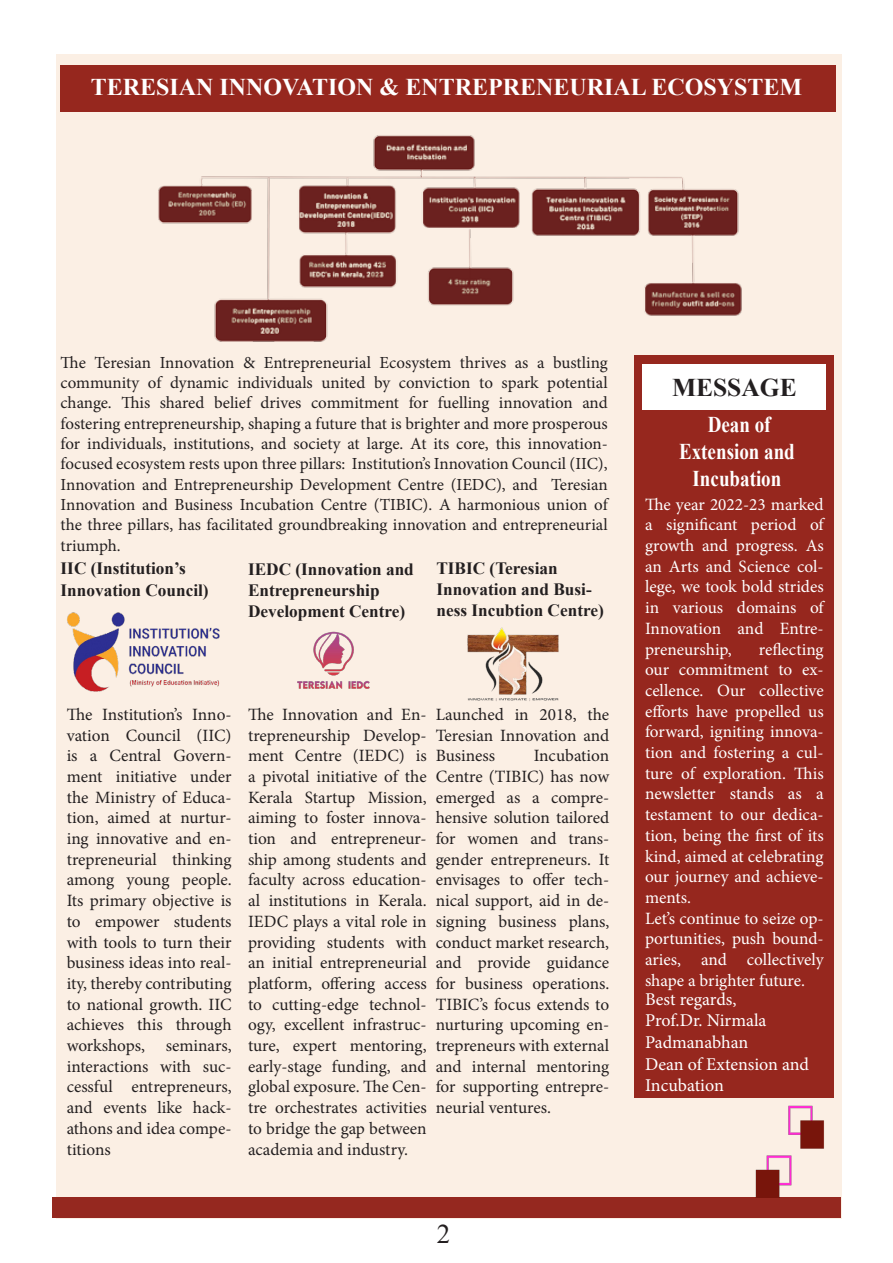
<style>
.page{position:relative;width:893px;height:1263px;background:#fff}
.page>*{position:absolute;margin:0;border:0;box-sizing:border-box;transform-origin:0 0}
.t1{font:27px "Times New Roman";color:#231f20}
.t2{font:700 25.5px "Times New Roman";color:#231f20}
.t3{font:700 24px "Times New Roman";color:#fff}
.t4{font:700 22.5px "Times New Roman";color:#fff;scale:.85 1}
.t5{font:18px/21.6px "Minion Pro";letter-spacing:-.005em;color:#fff}
.t6{font:17.25px/20.7px "Minion Pro";color:#231f20;text-align:justify}
.t7{font:17.25px/20.7px "Minion Pro";letter-spacing:-.005em;color:#fff;text-align:justify}
.t8{font:700 17.25px/20.7px "Times New Roman";color:#231f20}
.t9{font:16.95px/20.4px "Minion Pro";color:#231f20;text-align:justify}
</style>
<div class="page">
<div style="left:56px;top:54px;width:786px;height:1165px;background:#fbefe4"></div>
<div style="left:635px;top:355px;width:199px;height:743px;background:#96271e"></div>
<img style="left:297px;top:631px;width:73px;height:58px">
<img style="left:467px;top:627px;width:92px;height:74px">
<div style="left:53px;top:1197px;width:788px;height:21px;background:#95281f"></div>
<img style="left:755px;top:1105px;width:69px;height:92px">
<img style="left:67px;top:612px;width:153px;height:80px">
<div style="left:61px;top:66px;width:775px;height:46px;background:#96271e"></div>
<div style="left:642px;top:364px;width:184px;height:46px;background:#fff"></div>
<img style="left:158px;top:135px;width:584px;height:206px">
<p class="t3" style="left:91px;top:69px;width:713px">TERESIAN INNOVATION &amp; ENTREPRENEURIAL ECOSYSTEM</p>
<p class="t9" style="left:61px;top:352px;width:549px">The Teresian Innovation &amp; Entrepreneurial Ecosystem thrives as a bustling community of dynamic individuals united by conviction to spark potential change. This shared belief drives commitment for fuelling innovation and fostering entrepreneurship, shaping a future that is brighter and more prosperous for individuals, institutions, and society at large. At its core, this innovation&shy;focused ecosystem rests upon three pillars: Institution’s Innovation Council (IIC), Innovation and Entrepreneurship Development Centre (IEDC), and Teresian Innovation and Business Incubation Centre (TIBIC). A harmonious union of the three pillars, has facilitated groundbreaking innovation and entrepreneurial triumph.</p>
<p class="t8" style="left:61px;top:557px;width:127px">IIC (Institution’s</p>
<p class="t8" style="left:61px;top:579px;width:150px">Innovation Council)</p>
<p class="t8" style="left:248px;top:558px;width:167px">IEDC (Innovation and<br>Entrepreneurship</p>
<p class="t8" style="left:248px;top:601px;width:159px">Development Centre)</p>
<p class="t8" style="left:436px;top:557px;width:123px">TIBIC (Teresian</p>
<p class="t8" style="left:436px;top:578px;width:169px;line-height:21.6px">Innovation and Busi&shy;ness Incubtion Centre)</p>
<p class="t6" style="left:67px;top:704px;width:166px">The Institution’s Inno&shy;vation Council (IIC) is a Central Govern&shy;ment initiative under the Ministry of Educa&shy;tion, aimed at nurtur&shy;ing innovative and en&shy;trepreneurial thinking among young people.<br>Its primary objective is to empower students with tools to turn their business ideas into real&shy;ity, thereby contributing to national growth. IIC achieves this through workshops, seminars, interactions with suc&shy;cessful entrepreneurs, and events like hack&shy;athons and idea compe&shy;titions</p>
<p class="t6" style="left:248px;top:704px;width:180px">The Innovation and En&shy;trepreneurship Develop&shy;ment Centre (IEDC) is a pivotal initiative of the Kerala Startup Mission, aiming to foster innova&shy;tion and entrepreneur&shy;ship among students and faculty across education&shy;al institutions in Kerala.<br>IEDC plays a vital role in providing students with an initial entrepreneurial platform, offering access to cutting-edge technol&shy;ogy, excellent infrastruc&shy;ture, expert mentoring, early-stage funding, and global exposure. The Cen&shy;tre orchestrates activities to bridge the gap between academia and industry.</p>
<p class="t6" style="left:436px;top:704px;width:175px">Launched in 2018, the Teresian Innovation and Business</p>
<p class="t6" style="left:436px;top:745px;width:175px;text-indent:98px">Incubation Centre (TIBIC) has now emerged as a compre&shy;hensive solution tailored for women and trans&shy;gender entrepreneurs. It envisages to offer tech&shy;nical support, aid in de&shy;signing business plans, conduct market research, and provide guidance for business operations.<br>TIBIC’s focus extends to nurturing upcoming en&shy;trepreneurs with external and internal mentoring for supporting entrepre&shy;neurial ventures.</p>
<p class="t1" style="left:437px;top:1214px;width:15px">2</p>
<p class="t2" style="left:672px;top:369px;width:126px">MESSAGE</p>
<p class="t4" style="left:708px;top:408px;width:75px">Dean of</p>
<p class="t4" style="left:679px;top:435px;width:138px">Extension and</p>
<p class="t4" style="left:693px;top:462px;width:106px">Incubation</p>
<p class="t7" style="left:645px;top:494px;width:180px">The year 2022-23 marked a significant period of growth and progress. As an Arts and Science col&shy;lege, we took bold strides in various domains of Innovation and Entre&shy;preneurship,</p>
<p class="t7" style="left:645px;top:639px;width:180px;text-indent:114px">reflecting our commitment to ex&shy;cellence. Our collective efforts have propelled us forward, igniting innova&shy;tion and fostering a cul&shy;ture of exploration. This newsletter stands as a testament to our dedica&shy;tion, being the first of its kind, aimed at celebrating our journey and achieve&shy;ments.</p>
<p class="t7" style="left:645px;top:908px;width:180px">Let’s continue to seize op&shy;portunities, push bound&shy;aries, and collectively shape a brighter future.</p>
<p class="t5" style="left:645px;top:988px;width:123px">Best regards,<br>Prof.Dr. Nirmala</p>
<p class="t5" style="left:645px;top:1031px;width:166px">Padmanabhan<br>Dean of Extension and</p>
<p class="t5" style="left:645px;top:1075px;width:80px">Incubation</p>
</div>
